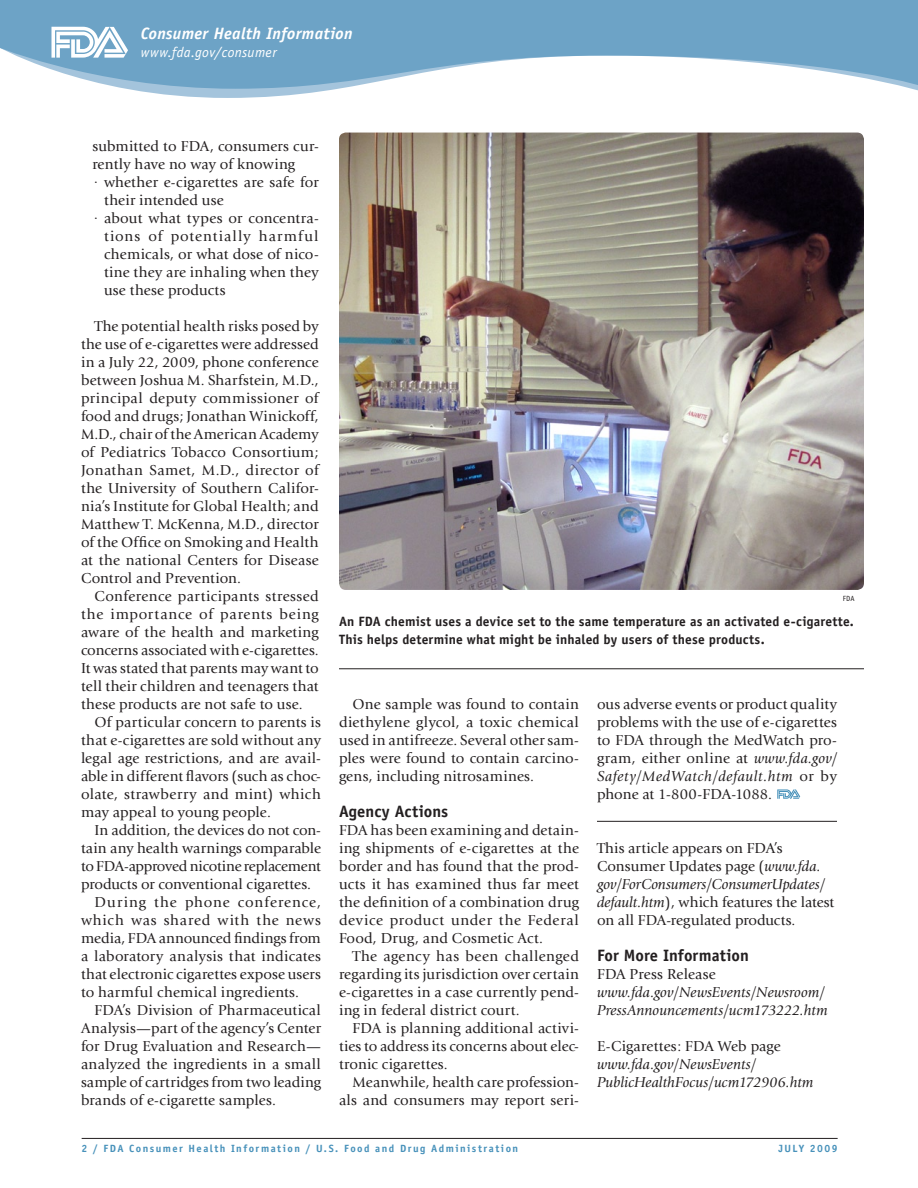
<style>
.page{position:relative;width:918px;height:1188px;background:#fff}
.page>*{position:absolute;margin:0;border:0;box-sizing:border-box;transform-origin:0 0}
.Sub-Heads{font:700 16.5px "Officina Sans";color:#231f20}
.t1{font:italic 700 16.5px "Officina Sans";letter-spacing:.015em;color:#fff}
.Body_Text{font:15px/18px "Giovanni";letter-spacing:.01em;color:#231f20;text-align:justify}
.Body_Text-2{font:italic 15px/18px "Giovanni";color:#231f20}
.t2{font:italic 14.25px "Officina Sans";letter-spacing:.025em;color:#fff}
.Photo_Captions{font:700 13.5px/18px "Officina Sans";letter-spacing:.015em;color:#231f20}
.t3{font:700 10.5px "Officina Sans";letter-spacing:.14em;color:#4791ba}
.Photo_Credits{font:7.5px "Officina Sans";color:#231f20}
.s1{font-style:italic}
</style>
<div class="page">
<svg style="left:128px;top:89px;width:790px;height:9px"></svg>
<svg style="left:0;top:0;width:918px;height:89px;fill:#6da3c6"></svg>
<hr style="left:82px;top:1138px;width:756px;height:1px;background:#231f20">
<svg style="left:51px;top:27px;width:76px;height:31px"></svg>
<svg style="left:777px;top:789px;width:23px;height:10px"></svg>
<hr style="left:597px;top:821px;width:240px;height:1px;background:#231f20">
<img style="left:339px;top:133px;width:525px;height:457px">
<hr style="left:339px;top:668px;width:525px;height:1px;background:#231f20">
<p class="t1" style="left:141px;top:23px;width:213px">Consumer Health Information</p>
<p class="t2" style="left:141px;top:44px;width:137px">www.fda.gov/consumer</p>
<p class="Body_Text" style="left:92px;top:137px;width:228px">submitted to FDA, consumers cur&shy;rently have no way of knowing</p>
<p class="Body_Text" style="left:104px;top:173px;width:216px;text-indent:-12px">· whether e-cigarettes are safe for their intended use</p>
<p class="Body_Text" style="left:104px;top:209px;width:216px;text-indent:-12px">· about what types or concentra&shy;tions of potentially harmful chemicals, or what dose of nico&shy;tine they are inhaling when they use these products</p>
<p class="Body_Text" style="left:81px;top:317px;width:239px;text-indent:14px">The potential health risks posed by the use of e-cigarettes were addressed in a July 22, 2009, phone conference between Joshua M. Sharfstein, M.D., principal deputy commissioner of food and drugs; Jonathan Winickoff, M.D., chair of the American Academy of Pediatrics Tobacco Consortium; Jonathan Samet, M.D., director of the University of Southern Califor&shy;nia’s Institute for Global Health; and Matthew T. McKenna, M.D., director of the Office on Smoking and Health at the national Centers for Disease Control and Prevention.</p>
<p class="Body_Text" style="left:81px;top:587px;width:239px;text-indent:14px">Conference participants stressed the importance of parents being aware of the health and marketing concerns associated with e-cigarettes.<br>It was stated that parents may want to tell their children and teenagers that these products are not safe to use.</p>
<p class="Body_Text" style="left:81px;top:713px;width:242px;text-indent:14px">Of particular concern to parents is that e-cigarettes are sold without any legal age restrictions, and are avail&shy;able in different flavors (such as choc&shy;olate, strawberry and mint) which may appeal to young people.</p>
<p class="Body_Text" style="left:81px;top:821px;width:242px;text-indent:14px">In addition, the devices do not con&shy;tain any health warnings comparable to FDA-approved nicotine replacement products or conventional cigarettes.</p>
<p class="Body_Text" style="left:81px;top:893px;width:241px;text-indent:14px">During the phone conference, which was shared with the news media, FDA announced findings from a laboratory analysis that indicates that electronic cigarettes expose users to harmful chemical ingredients.</p>
<p class="Body_Text" style="left:81px;top:1001px;width:242px;text-indent:14px">FDA’s Division of Pharmaceutical Analysis—part of the agency’s Center for Drug Evaluation and Research— analyzed the ingredients in a small sample of cartridges from two leading brands of e-cigarette samples.</p>
<p class="Photo_Credits" style="left:843px;top:594px;width:13px">FDA</p>
<p class="Photo_Captions" style="left:339px;top:613px;width:516px">An FDA chemist uses a device set to the same temperature as an activated e-cigarette.<br>This helps determine what might be inhaled by users of these products.</p>
<p class="Body_Text" style="left:339px;top:695px;width:242px;text-indent:14px">One sample was found to contain diethylene glycol, a toxic chemical used in antifreeze. Several other sam&shy;ples were found to contain carcino&shy;gens, including nitrosamines.</p>
<p class="Sub-Heads" style="left:339px;top:801px;width:111px">Agency Actions</p>
<p class="Body_Text" style="left:339px;top:821px;width:242px">FDA has been examining and detain&shy;ing shipments of e-cigarettes at the border and has found that the prod&shy;ucts it has examined thus far meet the definition of a combination drug device product under the Federal Food, Drug, and Cosmetic Act.</p>
<p class="Body_Text" style="left:339px;top:947px;width:242px;text-indent:14px">The agency has been challenged regarding its jurisdiction over certain e-cigarettes in a case currently pend&shy;ing in federal district court.</p>
<p class="Body_Text" style="left:339px;top:1019px;width:242px;text-indent:14px">FDA is planning additional activi&shy;ties to address its concerns about elec&shy;tronic cigarettes.</p>
<p class="Body_Text" style="left:339px;top:1073px;width:242px;text-align:right">Meanwhile, health care profession&shy;als and consumers may report seri-</p>
<p class="Body_Text" style="left:597px;top:695px;width:242px">ous adverse events or product quality problems with the use of e-cigarettes to FDA through the MedWatch pro&shy;gram, either online at <span class="s1">www.fda.gov/ Safety/MedWatch/default.htm</span> or by phone at 1-800-FDA-1088.</p>
<p class="Body_Text" style="left:597px;top:839px;width:239px;text-align:left">This article appears on FDA’s Consumer Updates page (<span class="s1">www.fda. gov/ForConsumers/ConsumerUpdates/ default.htm</span>), which features the latest on all FDA-regulated products.</p>
<p class="Sub-Heads" style="left:597px;top:945px;width:153px">For More Information</p>
<p class="Body_Text" style="left:597px;top:965px;width:120px">FDA Press Release</p>
<p class="Body_Text-2" style="left:597px;top:984px;width:232px">www.fda.gov/NewsEvents/Newsroom/<br>PressAnnouncements/ucm173222.htm</p>
<p class="Body_Text" style="left:597px;top:1037px;width:185px">E-Cigarettes: FDA Web page</p>
<p class="Body_Text-2" style="left:597px;top:1056px;width:218px">www.fda.gov/NewsEvents/<br>PublicHealthFocus/ucm172906.htm</p>
<p class="t3" style="left:82px;top:1142px;width:438px">2 / FDA Consumer Health Information / U.S. Food and Drug Administration</p>
<p class="t3" style="left:779px;top:1142px;width:61px">JULY 2009</p>
</div>
